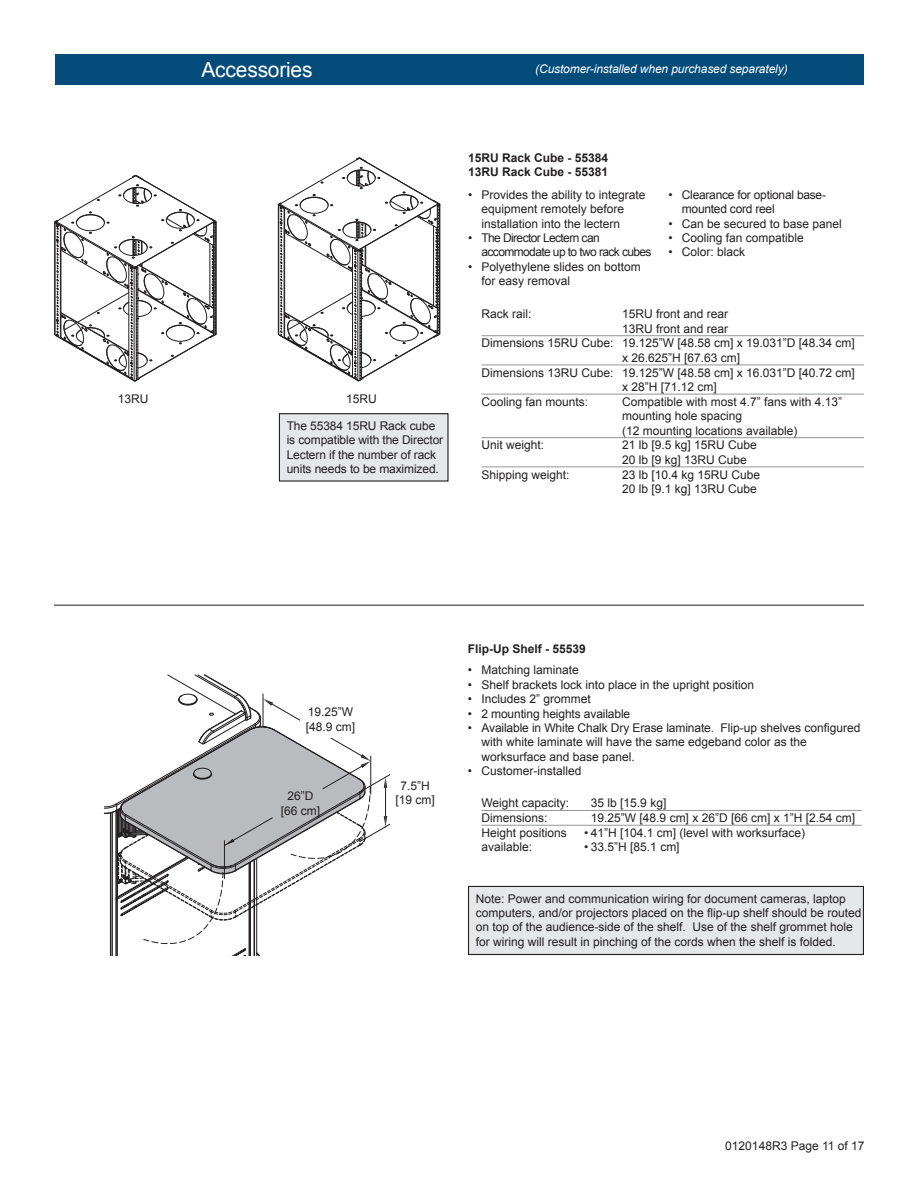
<style>
.page{position:relative;width:918px;height:1188px;background:#fff}
.page>*{position:absolute;margin:0;border:0;box-sizing:border-box;transform-origin:0 0}
.t1{font:21px "Arial";letter-spacing:-.01em;color:#fff}
.Bulleted_list{font:12px/14.4px "Arial";color:#231f20}
.t2{font:700 12px "Arial";color:#231f20}
.Bulleted_list-2{font:12px/14.4px "Arial";letter-spacing:-.05em;color:#231f20}
.t3{font:italic 12px "Arial";letter-spacing:-.01em;color:#fff}
.Bulleted_list-3{font:12px/14.4px "Arial";letter-spacing:-.02em;color:#231f20}
.Arial{font:12px "Arial";color:#231f20}
</style>
<div class="page">
<svg style="left:54px;top:175px;width:163px;height:207px"></svg>
<hr style="left:440px;top:204px;width:1px;height:130px;background:#231f20">
<svg style="left:278px;top:158px;width:162px;height:224px"></svg>
<svg style="left:104px;top:674px;width:286px;height:282px"></svg>
<div style="left:55px;top:54px;width:405px;height:30px;background:#034c7a"></div>
<div style="left:459px;top:54px;width:405px;height:30px;background:#034c7a"></div>
<hr style="left:482px;top:335px;width:140px;height:1px;background:#939598">
<hr style="left:622px;top:335px;width:242px;height:1px;background:#939598">
<hr style="left:482px;top:365px;width:140px;height:1px;background:#939598">
<hr style="left:622px;top:365px;width:242px;height:1px;background:#939598">
<hr style="left:482px;top:394px;width:140px;height:1px;background:#939598">
<hr style="left:622px;top:394px;width:242px;height:1px;background:#939598">
<hr style="left:482px;top:437px;width:140px;height:1px;background:#939598">
<hr style="left:622px;top:437px;width:242px;height:1px;background:#939598">
<hr style="left:482px;top:467px;width:140px;height:1px;background:#939598">
<hr style="left:622px;top:467px;width:242px;height:1px;background:#939598">
<div style="left:279px;top:414px;width:169px;height:67px;background:#e6e7e9"></div>
<div style="left:279px;top:413px;width:170px;height:69px;border:1px solid #231f20"></div>
<hr style="left:54px;top:605px;width:810px;height:1px;background:#231f20">
<div style="left:301px;top:708px;width:59px;height:29px;background:#fff"></div>
<hr style="left:481px;top:810px;width:103px;height:1px;background:#939598">
<hr style="left:584px;top:810px;width:278px;height:1px;background:#939598">
<hr style="left:481px;top:825px;width:103px;height:1px;background:#939598">
<hr style="left:584px;top:825px;width:278px;height:1px;background:#939598">
<div style="left:469px;top:886px;width:394px;height:68px;background:#e6e7e9"></div>
<div style="left:468px;top:886px;width:396px;height:69px;border:1px solid #231f20"></div>
<p class="t1" style="left:202px;top:56px;width:113px">Accessories</p>
<p class="t3" style="left:535px;top:61px;width:254px">(Customer-installed when purchased separately)</p>
<p class="Bulleted_list" style="left:118px;top:391px;width:32px">13RU</p>
<p class="Bulleted_list" style="left:346px;top:391px;width:32px">15RU</p>
<p class="Bulleted_list" style="left:287px;top:418px;width:158px">The 55384 15RU Rack cube is compatible with the Director<br>Lectern if the number of rack units needs to be maximized.</p>
<p class="t2" style="left:468px;top:150px;width:142px">15RU Rack Cube - 55384</p>
<p class="t2" style="left:468px;top:164px;width:142px">13RU Rack Cube - 55381</p>
<p class="Bulleted_list" style="left:482px;top:187px;width:166px;text-indent:-14px">• Provides the ability to integrate equipment remotely before installation into the lectern</p>
<p class="Bulleted_list-2" style="left:482px;top:231px;width:172px;text-indent:-14px">• The Director Lectern can accommodate up to two rack cubes</p>
<p class="Bulleted_list" style="left:482px;top:259px;width:161px;text-indent:-14px">• Polyethylene slides on bottom for easy removal</p>
<p class="Bulleted_list-3" style="left:682px;top:187px;width:146px;text-indent:-14px">• Clearance for optional base&shy;mounted cord reel</p>
<p class="Bulleted_list" style="left:668px;top:216px;width:175px">• Can be secured to base panel</p>
<p class="Bulleted_list" style="left:668px;top:231px;width:137px">• Cooling fan compatible</p>
<p class="Bulleted_list" style="left:668px;top:245px;width:78px">• Color: black</p>
<p class="Bulleted_list" style="left:482px;top:307px;width:52px">Rack rail:</p>
<p class="Arial" style="left:622px;top:306px;width:108px">15RU front and rear</p>
<p class="Arial" style="left:622px;top:321px;width:108px">13RU front and rear</p>
<p class="Bulleted_list" style="left:482px;top:336px;width:134px">Dimensions 15RU Cube:</p>
<p class="Bulleted_list" style="left:622px;top:336px;width:234px">19.125”W [48.58 cm] x 19.031”D [48.34 cm] x 26.625”H [67.63 cm]</p>
<p class="Bulleted_list" style="left:482px;top:365px;width:134px">Dimensions 13RU Cube:</p>
<p class="Bulleted_list" style="left:622px;top:365px;width:234px">19.125”W [48.58 cm] x 16.031”D [40.72 cm] x 28”H [71.12 cm]</p>
<p class="Bulleted_list" style="left:482px;top:395px;width:108px">Cooling fan mounts:</p>
<p class="Bulleted_list" style="left:622px;top:395px;width:222px">Compatible with most 4.7” fans with 4.13” mounting hole spacing</p>
<p class="Bulleted_list" style="left:622px;top:423px;width:177px">(12 mounting locations available)</p>
<p class="Bulleted_list" style="left:482px;top:438px;width:64px">Unit weight:</p>
<p class="Bulleted_list" style="left:622px;top:438px;width:136px">21 lb [9.5 kg] 15RU Cube</p>
<p class="Bulleted_list" style="left:622px;top:453px;width:126px">20 lb [9 kg] 13RU Cube</p>
<p class="Bulleted_list" style="left:482px;top:467px;width:90px">Shipping weight:</p>
<p class="Bulleted_list" style="left:622px;top:467px;width:140px">23 lb [10.4 kg 15RU Cube</p>
<p class="Bulleted_list" style="left:622px;top:482px;width:136px">20 lb [9.1 kg] 13RU Cube</p>
<p class="Bulleted_list" style="left:308px;top:705px;width:47px">19.25”W</p>
<p class="Bulleted_list" style="left:306px;top:720px;width:51px">[48.9 cm]</p>
<p class="Bulleted_list" style="left:288px;top:789px;width:28px">26”D</p>
<p class="Bulleted_list" style="left:281px;top:803px;width:41px">[66 cm]</p>
<p class="Bulleted_list" style="left:400px;top:778px;width:31px">7.5”H</p>
<p class="Bulleted_list" style="left:395px;top:793px;width:41px">[19 cm]</p>
<p class="t2" style="left:468px;top:641px;width:120px">Flip-Up Shelf - 55539</p>
<p class="Bulleted_list" style="left:468px;top:663px;width:112px">• Matching laminate</p>
<p class="Bulleted_list" style="left:468px;top:678px;width:288px">• Shelf brackets lock into place in the upright position</p>
<p class="Bulleted_list" style="left:468px;top:692px;width:124px">• Includes 2” grommet</p>
<p class="Bulleted_list" style="left:468px;top:706px;width:164px">• 2 mounting heights available</p>
<p class="Bulleted_list" style="left:481px;top:721px;width:381px;text-indent:-14px">• Available in White Chalk Dry Erase laminate. Flip-up shelves configured with white laminate will have the same edgeband color as the worksurface and base panel.</p>
<p class="Bulleted_list" style="left:468px;top:764px;width:115px">• Customer-installed</p>
<p class="Bulleted_list" style="left:481px;top:796px;width:89px">Weight capacity:</p>
<p class="Bulleted_list" style="left:591px;top:796px;width:77px">35 lb [15.9 kg]</p>
<p class="Bulleted_list" style="left:481px;top:811px;width:68px">Dimensions:</p>
<p class="Bulleted_list" style="left:591px;top:811px;width:266px">19.25”W [48.9 cm] x 26”D [66 cm] x 1”H [2.54 cm]</p>
<p class="Bulleted_list" style="left:481px;top:826px;width:87px">Height positions available:</p>
<p class="Bulleted_list" style="left:584px;top:826px;width:222px">• 41”H [104.1 cm] (level with worksurface)</p>
<p class="Bulleted_list" style="left:584px;top:840px;width:97px">• 33.5”H [85.1 cm]</p>
<p class="Bulleted_list" style="left:476px;top:891px;width:387px">Note: Power and communication wiring for document cameras, laptop computers, and/or projectors placed on the flip-up shelf should be routed on top of the audience-side of the shelf. Use of the shelf grommet hole for wiring will result in pinching of the cords when the shelf is folded.</p>
<p class="Bulleted_list" style="left:725px;top:1139px;width:141px">0120148R3 Page 11 of 17</p>
</div>
